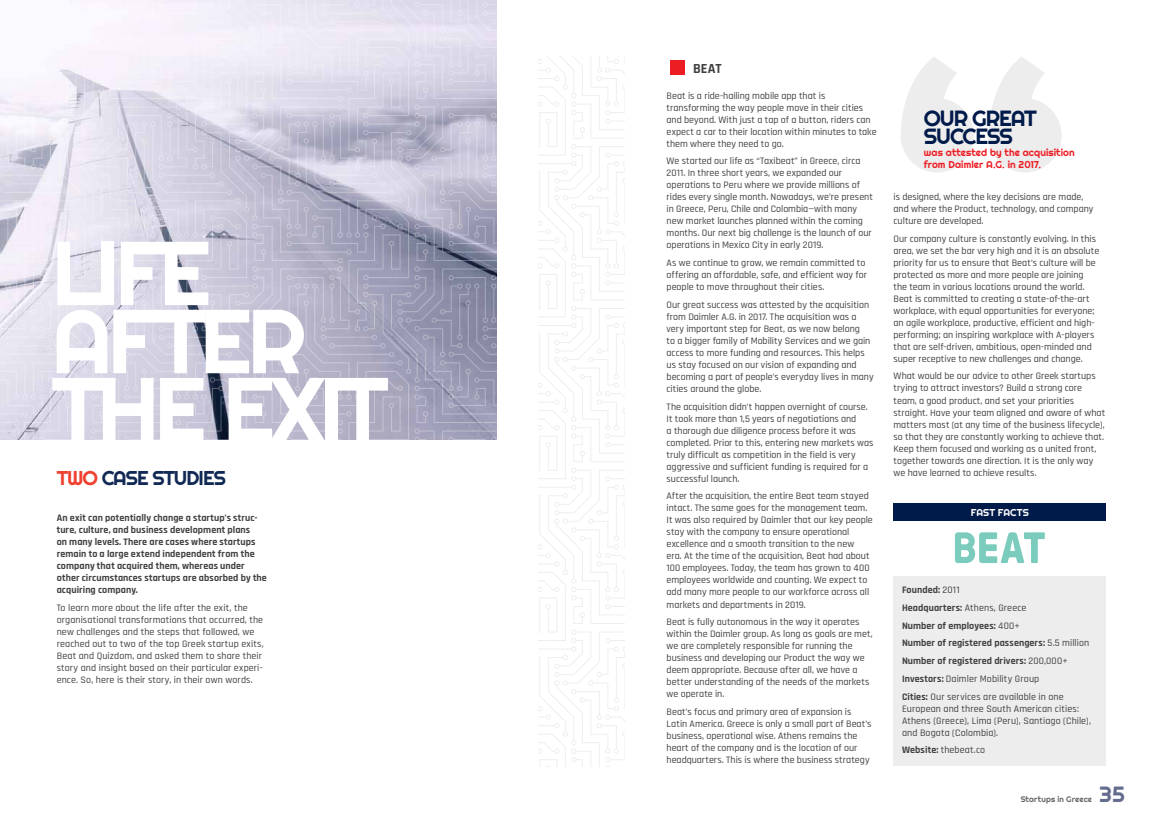
<style>
.page{position:relative;width:1163px;height:823px;background:#fff}
.page>*{position:absolute;margin:0;border:0;box-sizing:border-box;transform-origin:0 0}
.t1{font:90.4px/68px "Righteous";color:#fff}
.t2{font:22px/18px "Righteous";color:#001a49}
.t3{font:22px "Righteous";color:#646c8e}
.t4{font:20px "Righteous";letter-spacing:-.05em;color:#112954}
.t5{font:700 14px "Rajdhani";color:#414042}
.t6{font:500 10px/12px "Rajdhani";color:#414042}
.t7{font:700 10px/12px "Rajdhani";letter-spacing:.01em;color:#414042}
.t8{font:10px/12px "Righteous";letter-spacing:.005em;color:#ed1d24}
.t9{font:10px "Righteous";color:#fff}
.t10{font:8px "Righteous";letter-spacing:.015em;color:#000}
.s1{color:#ef4130}
.s2{font-weight:500}
.s3{font-weight:700}
</style>
<div class="page">
<svg style="left:0;top:0;width:496px;height:439px;background:#cccada"></svg>
<div style="left:670px;top:61px;width:14px;height:14px;background:#ed1d24"></div>
<div style="left:893px;top:502px;width:213px;height:18px;background:#001a49"></div>
<div style="left:893px;top:576px;width:213px;height:189px;background:#ededee"></div>
<svg style="left:955px;top:532px;width:89px;height:30px"></svg>
<svg style="left:901px;top:57px;width:160px;height:115px"></svg>
<div style="left:539px;top:57px;width:85px;height:708px;background:linear-gradient(to right,#fdfdfd,#fdfdfd)"></div>
<h1 class="t1" style="left:51px;top:238px;width:81px">Life after the</h1>
<h1 class="t1" style="left:223px;top:374px;width:129px">exit</h1>
<h3 class="t4" style="left:57px;top:465px;width:171px"><span class="s1">TWO</span> CASE STUDIES</h3>
<p class="t7" style="left:57px;top:511px;width:212px">An exit can potentially change a startup’s struc&shy;ture, culture, and business development plans<br>on many levels. There are cases where startups remain to a large extend independent from the company that acquired them, whereas under other circumstances startups are absorbed by the acquiring company.</p>
<p class="t6" style="left:57px;top:601px;width:208px">To learn more about the life after the exit, the organisational transformations that occurred, the new challenges and the steps that followed, we reached out to two of the top Greek startup exits, Beat and Quizdom, and asked them to share their story and insight based on their particular experi&shy;ence. So, here is their story, in their own words.</p>
<h3 class="t5" style="left:693px;top:60px;width:30px">BEAT</h3>
<p class="t6" style="left:666px;top:90px;width:211px">Beat is a ride-hailing mobile app that is transforming the way people move in their cities and beyond. With just a tap of a button, riders can expect a car to their location within minutes to take them where they need to go.</p>
<p class="t6" style="left:666px;top:155px;width:208px">We started our life as “Taxibeat” in Greece, circa 2011. In three short years, we expanded our operations to Peru where we provide millions of rides every single month. Nowadays, we’re present in Greece, Peru, Chile and Colombia—with many new market launches planned within the coming months. Our next big challenge is the launch of our operations in Mexico City in early 2019.</p>
<p class="t6" style="left:666px;top:257px;width:202px">As we continue to grow, we remain committed to offering an affordable, safe, and efficient way for people to move throughout their cities.</p>
<p class="t6" style="left:666px;top:299px;width:208px">Our great success was attested by the acquisition from Daimler A.G. in 2017. The acquisition was a very important step for Beat, as we now belong<br>to a bigger family of Mobility Services and we gain access to more funding and resources. This helps us stay focused on our vision of expanding and becoming a part of people’s everyday lives in many cities around the globe.</p>
<p class="t6" style="left:666px;top:400px;width:208px">The acquisition didn’t happen overnight of course.<br>It took more than 1,5 years of negotiations and<br>a thorough due diligence process before it was completed. Prior to this, entering new markets was truly difficult as competition in the field is very aggressive and sufficient funding is required for a successful launch.</p>
<p class="t6" style="left:666px;top:490px;width:208px">After the acquisition, the entire Beat team stayed intact. The same goes for the management team.<br>It was also required by Daimler that our key people stay with the company to ensure operational excellence and a smooth transition to the new<br>era. At the time of the acquisition, Beat had about 100 employees. Today, the team has grown to 400 employees worldwide and counting. We expect to add many more people to our workforce across all markets and departments in 2019.</p>
<p class="t6" style="left:666px;top:616px;width:207px">Beat is fully autonomous in the way it operates within the Daimler group. As long as goals are met, we are completely responsible for running the business and developing our Product the way we deem appropriate. Because after all, we have a better understanding of the needs of the markets we operate in.</p>
<p class="t6" style="left:666px;top:705px;width:206px">Beat’s focus and primary area of expansion is Latin America. Greece is only a small part of Beat’s business, operational wise. Athens remains the heart of the company and is the location of our headquarters. This is where the business strategy</p>
<h2 class="t2" style="left:923px;top:109px;width:62px">Our great success</h2>
<p class="t8" style="left:923px;top:146px;width:152px">was attested by the acquisition from Daimler A.G. in 2017.</p>
<p class="t6" style="left:893px;top:191px;width:201px">is designed, where the key decisions are made, and where the Product, technology, and company culture are developed.</p>
<p class="t6" style="left:893px;top:232px;width:207px">Our company culture is constantly evolving. In this area, we set the bar very high and it is an absolute priority for us to ensure that Beat’s culture will be protected as more and more people are joining the team in various locations around the world.<br>Beat is committed to creating a state-of-the-art workplace, with equal opportunities for everyone; an agile workplace, productive, efficient and high&shy;performing; an inspiring workplace with A-players that are self-driven, ambitious, open-minded and super receptive to new challenges and change.</p>
<p class="t6" style="left:893px;top:370px;width:213px">What would be our advice to other Greek startups trying to attract investors? Build a strong core team, a good product, and set your priorities straight. Have your team aligned and aware of what matters most (at any time of the business lifecycle), so that they are constantly working to achieve that.<br>Keep them focused and working as a united front, together towards one direction. It is the only way we have learned to achieve results.</p>
<p class="t9" style="left:970px;top:505px;width:13px">Fast</p>
<p class="t9" style="left:997px;top:505px;width:13px">Facts</p>
<p class="t7" style="left:901px;top:581px;width:189px;line-height:17.7px">Founded: <span class="s2">2011<br></span>Headquarters: <span class="s2">Athens, Greece<br></span>Number of employees: <span class="s2">400+<br></span>Number of registered passengers: <span class="s2">5.5 million </span>Number of registered drivers: <span class="s2">200,000+ </span>Investors: <span class="s2">Daimler Mobility Group<br></span>Cities: <span class="s2">Our services are available in one</span></p>
<p class="t6" style="left:901px;top:702px;width:190px">European and three South American cities:<br>Athens (Greece), Lima (Peru), Santiago (Chile), and Bogota (Colombia).</p>
<p class="t6" style="left:901px;top:744px;width:85px"><span class="s3">Website:</span> thebeat.co</p>
<p class="t10" style="left:1020px;top:793px;width:73px">Startups in Greece</p>
<h2 class="t3" style="left:1098px;top:780px;width:27px">35</h2>
</div>
